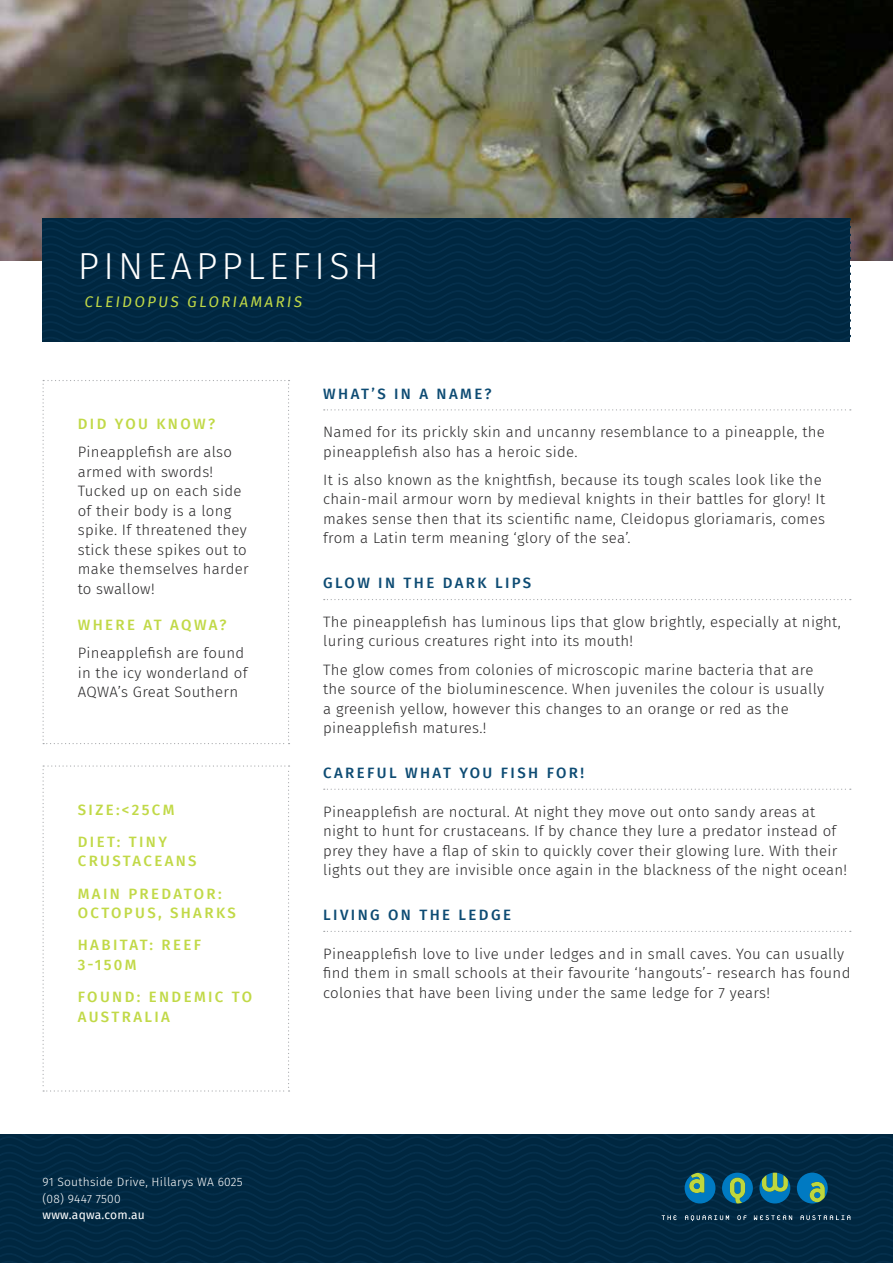
<style>
.page{position:relative;width:893px;height:1263px;background:#fff}
.page>*{position:absolute;margin:0;border:0;box-sizing:border-box;transform-origin:0 0}
.t1{font:300 37.5px "Fira Sans";letter-spacing:.11em;color:#fff}
.t2{font:300 15px/19.5px "Fira Sans";letter-spacing:.02em;color:#292829}
.t3{font:500 15px/32.2px "Fira Sans";letter-spacing:.16em;color:#c1d947}
.t4{font:500 15px "Fira Sans";letter-spacing:.16em;color:#0d4b73}
.t5{font:15px "Fira Sans";color:#c1d947}
.t6{font:300 12px/17px "Fira Sans";letter-spacing:.02em;color:#fff}
.t7{font:12px "Fira Sans";letter-spacing:.02em;color:#fff}
</style>
<div class="page">
<svg style="left:0;top:1134px;width:893px;height:129px;background:#032c45"></svg>
<img style="left:0;top:0;width:893px;height:261px">
<svg style="left:43px;top:218px;width:807px;height:124px;background:#012842"></svg>
<svg style="left:324px;top:409px;width:527px;height:1px"></svg>
<svg style="left:324px;top:599px;width:527px;height:1px"></svg>
<svg style="left:324px;top:789px;width:527px;height:1px"></svg>
<svg style="left:324px;top:931px;width:527px;height:1px"></svg>
<svg style="left:43px;top:380px;width:247px;height:364px"></svg>
<svg style="left:43px;top:765px;width:247px;height:326px"></svg>
<h1 class="t1" style="left:78px;top:239px;width:302px">PINEAPPLEFISH</h1>
<p class="t5" style="left:84px;top:290px;width:222px">CLEIDOPUS GLORIAMARIS</p>
<p class="t3" style="left:78px;top:407px;width:139px">DID YOU KNOW?</p>
<p class="t2" style="left:78px;top:442px;width:172px">Pineapplefish are also armed with swords!<br>Tucked up on each side of their body is a long spike. If threatened they stick these spikes out to make themselves harder to swallow!</p>
<p class="t3" style="left:78px;top:608px;width:150px">WHERE AT AQWA?</p>
<p class="t2" style="left:78px;top:643px;width:171px">Pineapplefish are found in the icy wonderland of<br>AQWA’s Great Southern</p>
<p class="t3" style="left:78px;top:792px;width:98px">SIZE:&lt;25CM<br>DIET: TINY</p>
<p class="t3" style="left:78px;top:844px;width:145px">CRUSTACEANS<br>MAIN PREDATOR:</p>
<p class="t3" style="left:78px;top:896px;width:160px">OCTOPUS, SHARKS<br>HABITAT: REEF</p>
<p class="t3" style="left:78px;top:948px;width:176px">3-150M<br>FOUND: ENDEMIC TO</p>
<p class="t3" style="left:78px;top:999px;width:94px">AUSTRALIA</p>
<p class="t6" style="left:43px;top:1174px;width:202px">91 Southside Drive, Hillarys WA 6025 (08) 9447 7500</p>
<p class="t7" style="left:43px;top:1206px;width:104px">www.aqwa.com.au</p>
<p class="t4" style="left:323px;top:381px;width:170px">WHAT’S IN A NAME?</p>
<p class="t2" style="left:323px;top:422px;width:503px">Named for its prickly skin and uncanny resemblance to a pineapple, the pineapplefish also has a heroic side.</p>
<p class="t2" style="left:323px;top:470px;width:503px">It is also known as the knightfish, because its tough scales look like the chain-mail armour worn by medieval knights in their battles for glory! It makes sense then that its scientific name, Cleidopus gloriamaris, comes from a Latin term meaning ‘glory of the sea’.</p>
<p class="t4" style="left:323px;top:571px;width:209px">GLOW IN THE DARK LIPS</p>
<p class="t2" style="left:323px;top:612px;width:519px">The pineapplefish has luminous lips that glow brightly, especially at night, luring curious creatures right into its mouth!</p>
<p class="t2" style="left:323px;top:659px;width:502px">The glow comes from colonies of microscopic marine bacteria that are the source of the bioluminescence. When juveniles the colour is usually a greenish yellow, however this changes to an orange or red as the pineapplefish matures.!</p>
<p class="t4" style="left:323px;top:761px;width:262px">CAREFUL WHAT YOU FISH FOR!</p>
<p class="t2" style="left:323px;top:802px;width:525px">Pineapplefish are noctural. At night they move out onto sandy areas at night to hunt for crustaceans. If by chance they lure a predator instead of prey they have a flap of skin to quickly cover their glowing lure. With their lights out they are invisible once again in the blackness of the night ocean!</p>
<p class="t4" style="left:323px;top:903px;width:189px">LIVING ON THE LEDGE</p>
<p class="t2" style="left:323px;top:944px;width:529px">Pineapplefish love to live under ledges and in small caves. You can usually find them in small schools at their favourite ‘hangouts’- research has found colonies that have been living under the same ledge for 7 years!</p>
</div>
